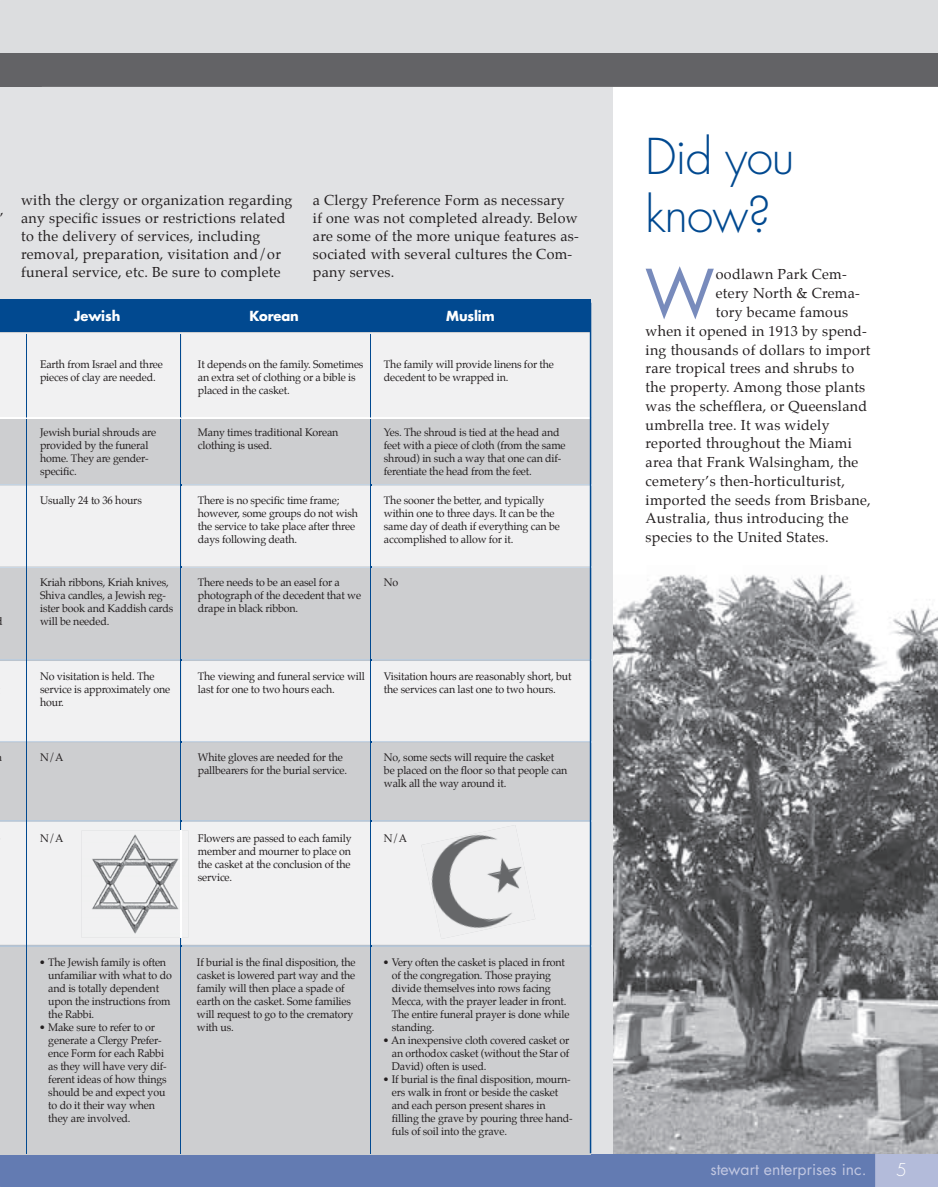
<style>
.page{position:relative;width:938px;height:1187px;background:#fff}
.page>*{position:absolute;margin:0;border:0;box-sizing:border-box;transform-origin:0 0}
.t1{font:64.05px "Futura";color:#788bbc}
.t2{font:300 48px/57.6px "Futura";letter-spacing:-.02em;color:#014990}
.t3{font:300 17.25px "Futura";color:#fff}
.t4{font:15.75px "Futura";color:#c1c7e1}
.t5{font:14.25px/18px "Palatino";letter-spacing:.02em;color:#231f20}
.t6{font:700 13.5px "Futura";letter-spacing:-.01em;color:#fff}
.t7{font:10.8px/13px "Palatino";letter-spacing:-.015em;color:#231f20}
</style>
<div class="page">
<div style="left:10px;top:0;width:928px;height:53px;background:#dcdddf"></div>
<div style="left:23px;top:53px;width:915px;height:34px;background:#636366"></div>
<div style="left:0;top:0;width:10px;height:53px;background:#dcdddf"></div>
<div style="left:0;top:53px;width:23px;height:34px;background:#636366"></div>
<img style="left:613px;top:574px;width:325px;height:578px">
<div style="left:0;top:87px;width:613px;height:1066px;background:#e1e2e4"></div>
<div style="left:0;top:323px;width:590px;height:831px;background:#cdced0"></div>
<div style="left:0;top:821px;width:590px;height:123px;background:#f1f1f2"></div>
<div style="left:0;top:333px;width:590px;height:84px;background:#f1f1f2"></div>
<div style="left:0;top:485px;width:590px;height:81px;background:#f1f1f2"></div>
<div style="left:0;top:661px;width:590px;height:80px;background:#f1f1f2"></div>
<div style="left:0;top:299px;width:591px;height:33px;background:#014990"></div>
<hr style="left:26px;top:333px;width:1px;height:820px;background:#014990">
<hr style="left:181px;top:333px;width:1px;height:820px;background:#014990">
<hr style="left:370px;top:333px;width:1px;height:820px;background:#014990">
<img style="left:81px;top:830px;width:107px;height:107px">
<img style="left:181px;top:830px;width:1px;height:107px">
<svg style="left:0;top:820px;width:590px;height:1px"></svg>
<hr style="left:371px;top:418px;width:219px;height:1px;background:#fff">
<img style="left:371px;top:417px;width:219px;height:1px">
<hr style="left:181px;top:418px;width:189px;height:1px;background:#fff">
<img style="left:27px;top:417px;width:343px;height:1px">
<hr style="left:27px;top:418px;width:154px;height:1px;background:#fff">
<svg style="left:0;top:417px;width:27px;height:2px"></svg>
<svg style="left:0;top:484px;width:590px;height:1px"></svg>
<svg style="left:0;top:567px;width:590px;height:1px"></svg>
<svg style="left:0;top:659px;width:590px;height:1px"></svg>
<img style="left:0;top:741px;width:590px;height:1px">
<svg style="left:0;top:945px;width:590px;height:1px"></svg>
<hr style="left:590px;top:303px;width:1px;height:850px;background:#014990">
<img style="left:421px;top:824px;width:114px;height:114px">
<svg style="left:0;top:1153px;width:938px;height:34px"></svg>
<p class="t7" style="left:-3px;top:614px;width:8px">d</p>
<h3 class="t5" style="left:21px;top:191px;width:273px">with the clergy or organization regarding any specific issues or restrictions related to the delivery of services, including removal, preparation, visitation and/or funeral service, etc. Be sure to complete</h3>
<h3 class="t5" style="left:313px;top:191px;width:267px">a Clergy Preference Form as necessary<br>if one was not completed already. Below are some of the more unique features as&shy;sociated with several cultures the Com&shy;pany serves.</h3>
<p class="t6" style="left:74px;top:306px;width:48px">Jewish</p>
<p class="t6" style="left:249px;top:306px;width:51px">Korean</p>
<p class="t6" style="left:446px;top:306px;width:50px">Muslim</p>
<p class="t7" style="left:40px;top:357px;width:124px">Earth from Israel and three pieces of clay are needed.</p>
<p class="t7" style="left:198px;top:357px;width:167px">It depends on the family. Sometimes an extra set of clothing or a bible is placed in the casket.</p>
<p class="t7" style="left:198px;top:425px;width:142px">Many times traditional Korean clothing is used.</p>
<p class="t7" style="left:384px;top:357px;width:172px">The family will provide linens for the decedent to be wrapped in.</p>
<p class="t7" style="left:40px;top:425px;width:118px">Jewish burial shrouds are provided by the funeral home. They are gender&shy;specific.</p>
<p class="t7" style="left:40px;top:493px;width:103px">Usually 24 to 36 hours</p>
<p class="t7" style="left:384px;top:425px;width:183px">Yes. The shroud is tied at the head and feet with a piece of cloth (from the same shroud) in such a way that one can dif&shy;ferentiate the head from the feet.</p>
<p class="t7" style="left:384px;top:493px;width:178px">The sooner the better, and typically within one to three days. It can be the same day of death if everything can be accomplished to allow for it.</p>
<p class="t7" style="left:198px;top:493px;width:162px">There is no specific time frame; however, some groups do not wish the service to take place after three days following death.</p>
<p class="t7" style="left:40px;top:575px;width:135px">Kriah ribbons, Kriah knives,<br>Shiva candles, a Jewish reg&shy;ister book and Kaddish cards will be needed.</p>
<p class="t7" style="left:198px;top:575px;width:165px">There needs to be an easel for a photograph of the decedent that we drape in black ribbon.</p>
<p class="t7" style="left:384px;top:575px;width:16px">No</p>
<p class="t7" style="left:40px;top:669px;width:132px">No visitation is held. The service is approximately one hour.</p>
<p class="t7" style="left:198px;top:669px;width:168px">The viewing and funeral service will last for one to two hours each.</p>
<p class="t7" style="left:384px;top:669px;width:189px">Visitation hours are reasonably short, but the services can last one to two hours.</p>
<p class="t7" style="left:40px;top:750px;width:25px">N/A</p>
<p class="t7" style="left:198px;top:750px;width:151px">White gloves are needed for the pallbearers for the burial service.</p>
<p class="t7" style="left:384px;top:750px;width:185px">No, some sects will require the casket be placed on the floor so that people can walk all the way around it.</p>
<p class="t7" style="left:40px;top:831px;width:25px">N/A</p>
<p class="t7" style="left:198px;top:831px;width:155px;text-align:justify">Flowers are passed to each family member and mourner to place on the casket at the conclusion of the service.</p>
<p class="t7" style="left:384px;top:831px;width:25px">N/A</p>
<p class="t7" style="left:48px;top:955px;width:125px;text-indent:-9px">• The Jewish family is often unfamiliar with what to do and is totally dependent upon the instructions from the Rabbi.</p>
<p class="t7" style="left:48px;top:1020px;width:120px;text-indent:-9px">• Make sure to refer to or generate a Clergy Prefer&shy;ence Form for each Rabbi as they will have very dif&shy;ferent ideas of how things should be and expect you to do it their way when they are involved.</p>
<p class="t7" style="left:197px;top:955px;width:160px">If burial is the final disposition, the casket is lowered part way and the family will then place a spade of earth on the casket. Some families will request to go to the crematory with us.</p>
<p class="t7" style="left:392px;top:955px;width:179px;text-indent:-9px">• Very often the casket is placed in front of the congregation. Those praying divide themselves into rows facing Mecca, with the prayer leader in front.<br>The entire funeral prayer is done while standing.</p>
<p class="t7" style="left:392px;top:1033px;width:179px;text-align:justify;text-indent:-9px">• An inexpensive cloth covered casket or an orthodox casket (without the Star of David) often is used.</p>
<p class="t7" style="left:392px;top:1072px;width:182px;text-indent:-9px">• If burial is the final disposition, mourn&shy;ers walk in front or beside the casket and each person present shares in filling the grave by pouring three hand&shy;fuls of soil into the grave.</p>
<h2 class="t2" style="left:645px;top:128px;width:151px">Did you know?</h2>
<h1 class="t1" style="left:645px;top:249px;width:71px">W</h1>
<h3 class="t5" style="left:716px;top:265px;width:132px">oodlawn Park Cem-</h3>
<h3 class="t5" style="left:716px;top:284px;width:145px">etery North &amp; Crema-</h3>
<h3 class="t5" style="left:716px;top:303px;width:134px">tory became famous</h3>
<h3 class="t5" style="left:645px;top:322px;width:223px">when it opened in 1913 by spend-</h3>
<h3 class="t5" style="left:645px;top:340px;width:226px">ing thousands of dollars to import</h3>
<h3 class="t5" style="left:645px;top:359px;width:210px">rare tropical trees and shrubs to</h3>
<h3 class="t5" style="left:645px;top:378px;width:221px">the property. Among those plants</h3>
<h3 class="t5" style="left:645px;top:397px;width:223px">was the schefflera, or Queensland</h3>
<h3 class="t5" style="left:645px;top:415px;width:185px">umbrella tree. It was widely</h3>
<h3 class="t5" style="left:645px;top:434px;width:208px">reported throughout the Miami</h3>
<h3 class="t5" style="left:645px;top:453px;width:214px">area that Frank Walsingham, the</h3>
<h3 class="t5" style="left:645px;top:472px;width:201px">cemetery’s then-horticulturist,</h3>
<h3 class="t5" style="left:645px;top:490px;width:227px">imported the seeds from Brisbane,</h3>
<h3 class="t5" style="left:645px;top:509px;width:204px">Australia, thus introducing the</h3>
<h3 class="t5" style="left:645px;top:528px;width:185px">species to the United States.</h3>
<h3 class="t4" style="left:710px;top:1157px;width:158px">stewart enterprises inc.</h3>
<h3 class="t3" style="left:896px;top:1158px;width:12px">5</h3>
</div>
